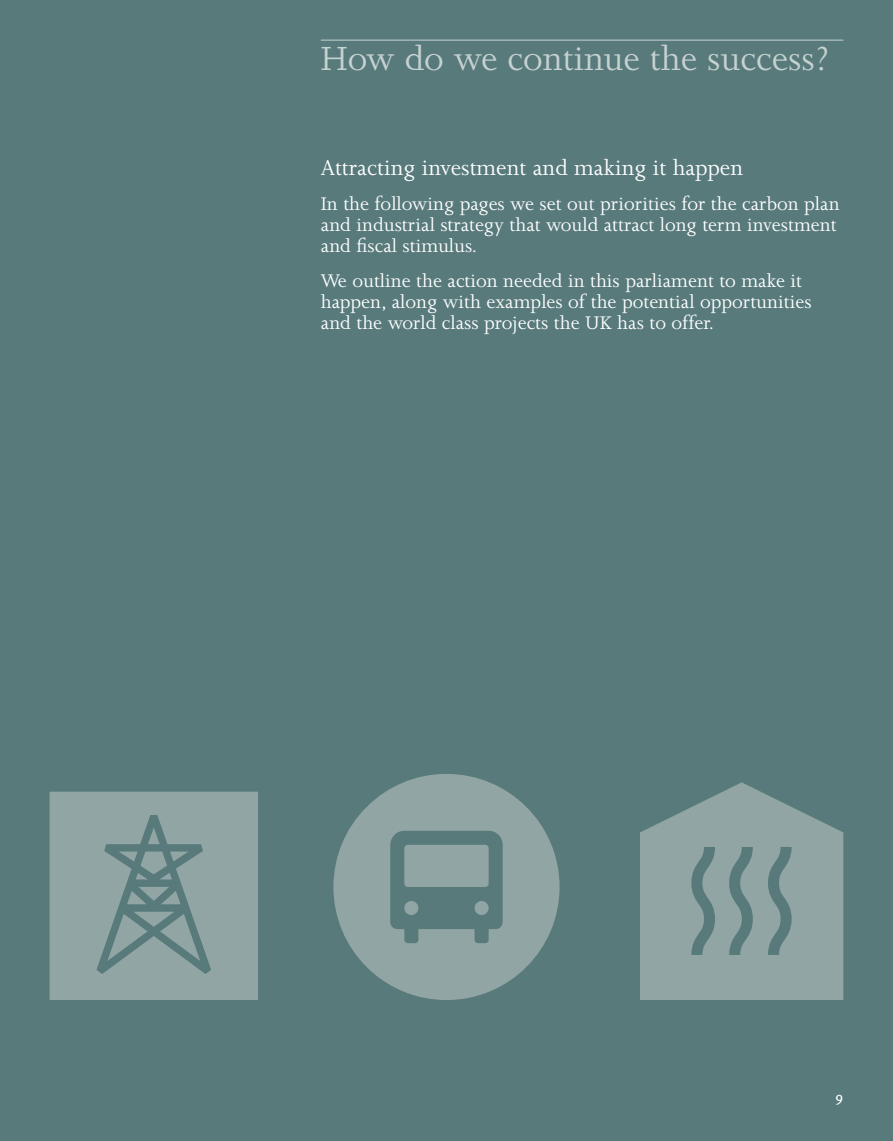
<style>
.page{position:relative;width:893px;height:1141px;background:#587a7b}
.page>*{position:absolute;margin:0;border:0;box-sizing:border-box;transform-origin:0 0}
.t1{font:38.5px "Joanna";color:#c6d2d0}
.t2{font:24.5px "Joanna";color:#fff}
.t3{font:21px/21px "Joanna";color:#fff}
.t4{font:14px "Meta OT";color:#fff}
</style>
<div class="page">
<hr style="left:321px;top:40px;width:522px;height:1px;background:#c6d2d0">
<svg style="left:50px;top:792px;width:208px;height:208px;background:#8ba09f"></svg>
<svg style="left:107px;top:912px;width:93px;height:49px"></svg>
<svg style="left:127px;top:887px;width:54px;height:17px"></svg>
<svg style="left:333px;top:774px;width:227px;height:226px;fill:#91a5a4"></svg>
<div style="left:404px;top:845px;width:85px;height:42px;background:#91a5a4;border-radius:4px"></div>
<svg style="left:640px;top:782px;width:203px;height:218px;fill:#91a5a4"></svg>
<h1 class="t1" style="left:321px;top:38px;width:509px">How do we continue the success?</h1>
<p class="t2" style="left:321px;top:155px;width:424px">Attracting investment and making it happen</p>
<p class="t3" style="left:321px;top:193px;width:520px">In the following pages we set out priorities for the carbon plan and industrial strategy that would attract long term investment and fiscal stimulus.</p>
<p class="t3" style="left:321px;top:270px;width:492px">We outline the action needed in this parliament to make it happen, along with examples of the potential opportunities and the world class projects the UK has to offer.</p>
<p class="t4" style="left:836px;top:1088px;width:9px">9</p>
</div>
